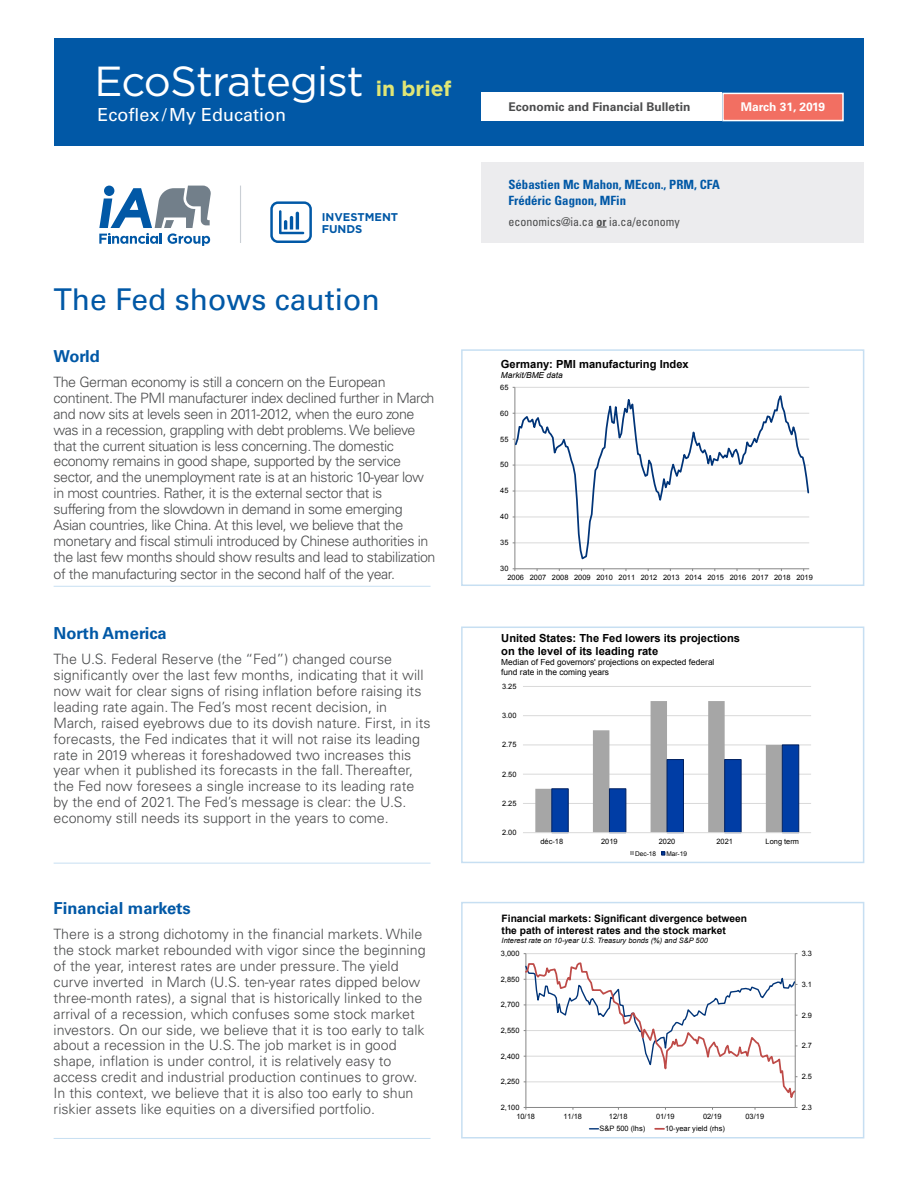
<style>
.page{position:relative;width:918px;height:1188px;background:#fff}
.page>*{position:absolute;margin:0;border:0;box-sizing:border-box;transform-origin:0 0}
.t1{font:42px "Gotham";letter-spacing:-.025em;color:#fff}
.t2{font:30px "Univers";color:#0158a6}
.t3{font:18px "Univers";color:#fff}
.t4{font:700 16.5px "Univers";color:#0158a6}
.t5{font:300 14.25px/15.9px "Univers";color:#4b4c4d}
.t6{font:300 14.25px/16px "Univers";letter-spacing:-.03em;color:#4b4c4d}
.t7{font:700 condensed 12.75px/15.3px "Univers";color:#0158a6}
.t8{font:condensed 12px "Univers";color:#4b4c4d}
.t9{font:700 12px "Univers";color:#4b4c4d}
.t10{font:700 12px "Univers";letter-spacing:-.01em;color:#fff}
.t11{font:700 11.25px/12px "Gotham";color:#0158a6}
.t12{font:700 11.1px/12.9px "Arial";color:#000}
.t13{font:700 10.2px/11.9px "Arial";color:#000}
.t14{font:8.4px/9.6px "Arial";color:#000}
.t15{font:italic 8.4px "Arial";color:#000}
.t16{font:7.5px "Arial";color:#000}
.t17{font:7.35px "Arial";color:#000}
.t18{font:italic 7.35px "Arial";color:#000}
.t19{font:6.6px "Arial";color:#000}
.s1{font-weight:700;font-size:21px;color:#e1e675}
.s2{font-weight:700}
</style>
<div class="page">
<div style="left:482px;top:162px;width:382px;height:81px;background:#ececee"></div>
<svg style="left:99px;top:186px;width:112px;height:59px"></svg>
<svg style="left:270px;top:201px;width:42px;height:42px"></svg>
<hr style="left:240px;top:186px;width:1px;height:57px;background:#cacfd5">
<div style="left:54px;top:38px;width:810px;height:108px;background:#0158a6"></div>
<div style="left:482px;top:93px;width:240px;height:28px;background:#fff"></div>
<div style="left:723px;top:93px;width:120px;height:28px;background:#f26f62"></div>
<div style="left:722px;top:93px;width:122px;height:28px;border:2px solid #fff"></div>
<hr style="left:515px;top:387px;width:294px;height:1px;background:#d9d9d9">
<hr style="left:515px;top:387px;width:1px;height:182px;background:#868686">
<hr style="left:515px;top:569px;width:294px;height:1px;background:#868686">
<svg style="left:514px;top:390px;width:296px;height:171px"></svg>
<div style="left:461px;top:349px;width:403px;height:237px;border:2px solid #c7dff2"></div>
<hr style="left:54px;top:586px;width:377px;height:1px;background:#c7dff2">
<hr style="left:523px;top:803px;width:288px;height:1px;background:#d9d9d9">
<hr style="left:523px;top:774px;width:288px;height:1px;background:#d9d9d9">
<hr style="left:523px;top:745px;width:288px;height:1px;background:#d9d9d9">
<hr style="left:523px;top:715px;width:288px;height:1px;background:#d9d9d9">
<hr style="left:523px;top:686px;width:288px;height:1px;background:#d9d9d9">
<svg style="left:535px;top:701px;width:264px;height:131px"></svg>
<hr style="left:523px;top:832px;width:288px;height:1px;background:#d9d9d9">
<svg style="left:630px;top:852px;width:4px;height:3px"></svg>
<svg style="left:661px;top:852px;width:4px;height:3px"></svg>
<div style="left:461px;top:627px;width:403px;height:236px;border:2px solid #c7dff2"></div>
<hr style="left:54px;top:863px;width:377px;height:1px;background:#c7dff2">
<hr style="left:526px;top:953px;width:269px;height:1px;background:#d9d9d9">
<hr style="left:795px;top:954px;width:1px;height:153px;background:#868686">
<hr style="left:526px;top:954px;width:1px;height:153px;background:#868686">
<svg style="left:524px;top:961px;width:273px;height:149px"></svg>
<svg style="left:590px;top:1128px;width:8px;height:2px"></svg>
<svg style="left:655px;top:1128px;width:9px;height:2px"></svg>
<div style="left:461px;top:902px;width:403px;height:237px;border:2px solid #c7dff2"></div>
<hr style="left:54px;top:1138px;width:377px;height:1px;background:#c7dff2">
<h1 class="t1" style="left:94px;top:54px;width:359px">EcoStrategist <span class="s1">in brief</span></h1>
<p class="t3" style="left:98px;top:104px;width:190px">Ecoflex/My Education</p>
<p class="t11" style="left:322px;top:211px;width:78px">INVESTMENT<br>FUNDS</p>
<h2 class="t2" style="left:54px;top:281px;width:328px">The Fed shows caution</h2>
<p class="t4" style="left:54px;top:346px;width:48px">World</p>
<p class="t6" style="left:54px;top:374px;width:383px">The German economy is still a concern on the European continent. The PMI manufacturer index declined further in March and now sits at levels seen in 2011-2012, when the euro zone was in a recession, grappling with debt problems. We believe that the current situation is less concerning. The domestic economy remains in good shape, supported by the service sector, and the unemployment rate is at an historic 10-year low in most countries. Rather, it is the external sector that is suffering from the slowdown in demand in some emerging Asian countries, like China. At this level, we believe that the monetary and fiscal stimuli introduced by Chinese authorities in the last few months should show results and lead to stabilization of the manufacturing sector in the second half of the year.</p>
<p class="t4" style="left:54px;top:624px;width:115px">North America</p>
<p class="t5" style="left:54px;top:651px;width:378px">The U.S. Federal Reserve (the “Fed”) changed course significantly over the last few months, indicating that it will now wait for clear signs of rising inflation before raising its leading rate again. The Fed’s most recent decision, in March, raised eyebrows due to its dovish nature. First, in its forecasts, the Fed indicates that it will not raise its leading rate in 2019 whereas it foreshadowed two increases this year when it published its forecasts in the fall. Thereafter, the Fed now foresees a single increase to its leading rate by the end of 2021. The Fed’s message is clear: the U.S. economy still needs its support in the years to come.</p>
<p class="t4" style="left:54px;top:899px;width:139px">Financial markets</p>
<p class="t5" style="left:54px;top:926px;width:374px">There is a strong dichotomy in the financial markets. While the stock market rebounded with vigor since the beginning of the year, interest rates are under pressure. The yield curve inverted in March (U.S. ten-year rates dipped below three-month rates), a signal that is historically linked to the arrival of a recession, which confuses some stock market investors. On our side, we believe that it is too early to talk about a recession in the U.S. The job market is in good shape, inflation is under control, it is relatively easy to access credit and industrial production continues to grow.<br>In this context, we believe that it is also too early to shun riskier assets like equities on a diversified portfolio.</p>
<p class="t9" style="left:508px;top:100px;width:184px">Economic and Financial Bulletin</p>
<p class="t10" style="left:741px;top:100px;width:86px">March 31, 2019</p>
<p class="t7" style="left:508px;top:177px;width:213px">Sébastien Mc Mahon, MEcon., PRM, CFA<br>Frédéric Gagnon, MFin</p>
<p class="t8" style="left:508px;top:214px;width:173px">economics@ia.ca <span class="s2">or</span> ia.ca/economy</p>
<p class="t12" style="left:501px;top:358px;width:189px">Germany: PMI manufacturing Index</p>
<p class="t15" style="left:501px;top:370px;width:63px">Markit/BME data</p>
<p class="t17" style="left:500px;top:382px;width:10px">65</p>
<p class="t17" style="left:500px;top:408px;width:10px">60</p>
<p class="t17" style="left:500px;top:434px;width:10px">55</p>
<p class="t17" style="left:500px;top:460px;width:10px">50</p>
<p class="t17" style="left:500px;top:486px;width:10px">45</p>
<p class="t17" style="left:500px;top:512px;width:10px">40</p>
<p class="t16" style="left:500px;top:538px;width:10px">35</p>
<p class="t17" style="left:500px;top:564px;width:10px">30</p>
<p class="t17" style="left:508px;top:573px;width:307px">2006 2007 2008 2009 2010 2011 2012 2013 2014 2015 2016 2017 2018 2019</p>
<p class="t12" style="left:501px;top:632px;width:240px">United States: The Fed lowers its projections on the level of its leading rate</p>
<p class="t14" style="left:501px;top:657px;width:215px">Median of Fed governors' projections on expected federal fund rate in the coming years</p>
<p class="t17" style="left:502px;top:681px;width:16px">3.25</p>
<p class="t17" style="left:502px;top:711px;width:16px">3.00</p>
<p class="t17" style="left:502px;top:740px;width:16px">2.75</p>
<p class="t17" style="left:502px;top:769px;width:16px">2.50</p>
<p class="t17" style="left:502px;top:798px;width:16px">2.25</p>
<p class="t16" style="left:502px;top:828px;width:16px">2.00</p>
<p class="t17" style="left:540px;top:837px;width:24px">déc-18</p>
<p class="t17" style="left:601px;top:837px;width:18px">2019</p>
<p class="t17" style="left:659px;top:837px;width:18px">2020</p>
<p class="t17" style="left:716px;top:837px;width:18px">2021</p>
<p class="t17" style="left:766px;top:837px;width:35px">Long term</p>
<p class="t19" style="left:635px;top:849px;width:22px">Dec-18</p>
<p class="t19" style="left:666px;top:849px;width:22px">Mar-19</p>
<p class="t13" style="left:502px;top:913px;width:247px">Financial markets: Significant divergence between the path of interest rates and the stock market</p>
<p class="t18" style="left:502px;top:936px;width:208px">Interest rate on 10-year U.S. Treasury bonds (%) and S&amp;P 500</p>
<p class="t16" style="left:501px;top:948px;width:20px">3,000</p>
<p class="t17" style="left:501px;top:974px;width:20px">2,850</p>
<p class="t17" style="left:501px;top:1000px;width:20px">2,700</p>
<p class="t17" style="left:501px;top:1026px;width:20px">2,550</p>
<p class="t17" style="left:501px;top:1051px;width:20px">2,400</p>
<p class="t17" style="left:501px;top:1077px;width:20px">2,250</p>
<p class="t17" style="left:501px;top:1103px;width:20px">2,100</p>
<p class="t17" style="left:516px;top:1111px;width:20px">10/18</p>
<p class="t17" style="left:563px;top:1111px;width:20px">11/18</p>
<p class="t17" style="left:609px;top:1111px;width:20px">12/18</p>
<p class="t17" style="left:656px;top:1111px;width:20px">01/19</p>
<p class="t17" style="left:703px;top:1111px;width:20px">02/19</p>
<p class="t17" style="left:746px;top:1111px;width:20px">03/19</p>
<p class="t17" style="left:599px;top:1124px;width:47px">S&amp;P 500 (lhs)</p>
<p class="t17" style="left:665px;top:1124px;width:61px">10-year yield (rhs)</p>
<p class="t16" style="left:802px;top:948px;width:12px">3.3</p>
<p class="t17" style="left:802px;top:979px;width:12px">3.1</p>
<p class="t17" style="left:802px;top:1010px;width:12px">2.9</p>
<p class="t17" style="left:802px;top:1041px;width:12px">2.7</p>
<p class="t17" style="left:802px;top:1072px;width:12px">2.5</p>
<p class="t17" style="left:802px;top:1103px;width:12px">2.3</p>
</div>
